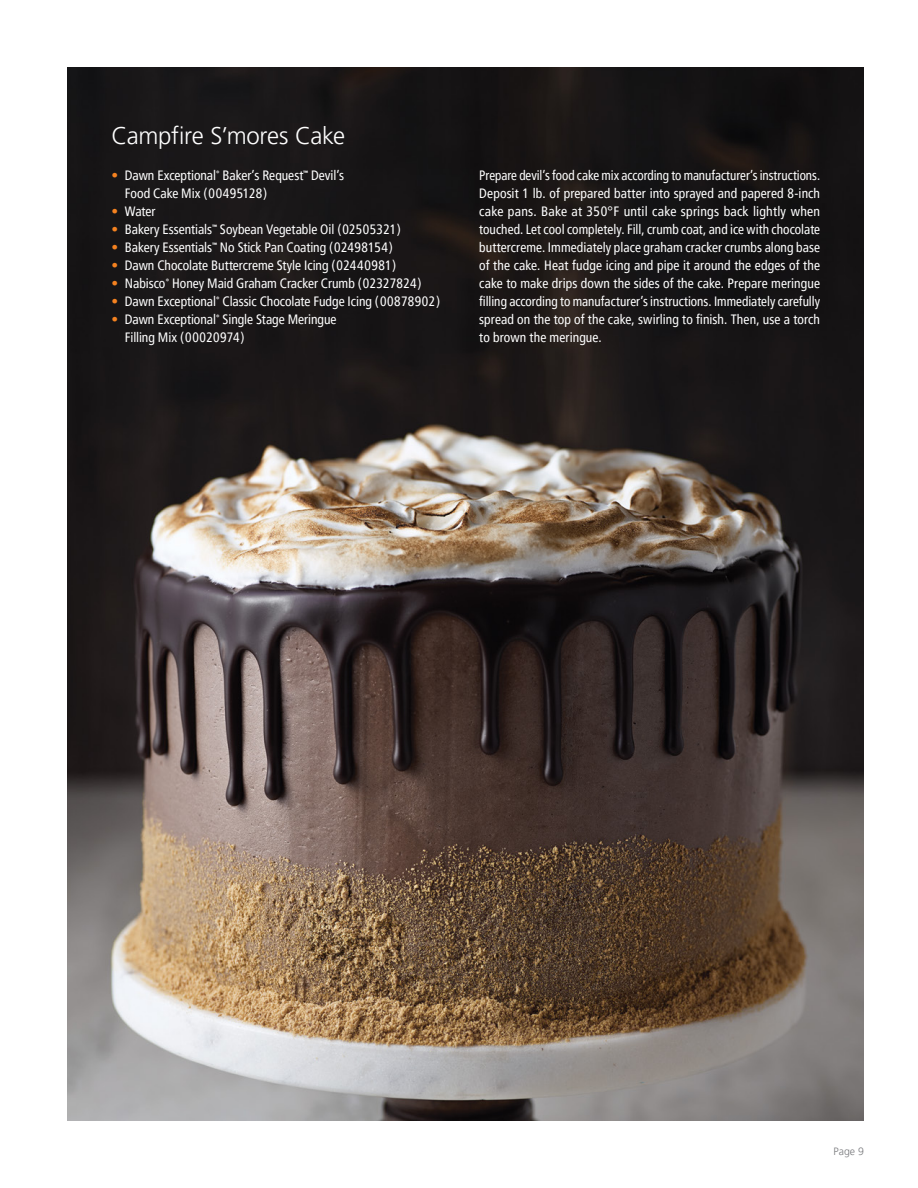
<style>
.page{position:relative;width:918px;height:1188px;background:#fff}
.page>*{position:absolute;margin:0;border:0;box-sizing:border-box;transform-origin:0 0}
.t1{font:300 24px "Frutiger LT Pro";letter-spacing:-.015em;color:#fff}
.t2{font:condensed 13.5px/18px "Frutiger LT Pro";color:#fff;text-align:justify;scale:.96 1}
.t3{font:condensed 13.5px/18px "Frutiger LT Pro";color:#fff}
.t4{font:300 10.5px "Frutiger LT Pro";color:#77787b}
.s1{color:#f58220}
</style>
<div class="page">
<img style="left:68px;top:68px;width:796px;height:1052px">
<h1 class="t1" style="left:111px;top:122px;width:235px">Campfire S’mores Cake</h1>
<p class="t3" style="left:125px;top:166px;width:221px;text-indent:-13px"><span class="s1">•</span> Dawn Exceptional<sup>®</sup> Baker’s Request<sup>™</sup> Devil’s<br>Food Cake Mix (00495128)</p>
<p class="t3" style="left:111px;top:202px;width:46px"><span class="s1">•</span> Water</p>
<p class="t3" style="left:111px;top:220px;width:291px"><span class="s1">•</span> Bakery Essentials<sup>™</sup> Soybean Vegetable Oil (02505321)</p>
<p class="t3" style="left:111px;top:238px;width:283px"><span class="s1">•</span> Bakery Essentials<sup>™</sup> No Stick Pan Coating (02498154)</p>
<p class="t3" style="left:111px;top:256px;width:286px"><span class="s1">•</span> Dawn Chocolate Buttercreme Style Icing (02440981)</p>
<p class="t3" style="left:111px;top:274px;width:312px"><span class="s1">•</span> Nabisco<sup>®</sup> Honey Maid Graham Cracker Crumb (02327824)</p>
<p class="t3" style="left:111px;top:292px;width:330px"><span class="s1">•</span> Dawn Exceptional<sup>®</sup> Classic Chocolate Fudge Icing (00878902)</p>
<p class="t3" style="left:125px;top:310px;width:213px;text-indent:-14px"><span class="s1">•</span> Dawn Exceptional<sup>®</sup> Single Stage Meringue<br>Filling Mix (00020974)</p>
<p class="t2" style="left:479px;top:166px;width:357px">Prepare devil’s food cake mix according to manufacturer’s instructions.<br>Deposit 1 lb. of prepared batter into sprayed and papered 8-inch cake pans. Bake at 350°F until cake springs back lightly when touched. Let cool completely. Fill, crumb coat, and ice with chocolate buttercreme. Immediately place graham cracker crumbs along base of the cake. Heat fudge icing and pipe it around the edges of the cake to make drips down the sides of the cake. Prepare meringue filling according to manufacturer’s instructions. Immediately carefully spread on the top of the cake, swirling to finish. Then, use a torch to brown the meringue.</p>
<p class="t4" style="left:834px;top:1145px;width:32px">Page 9</p>
</div>
